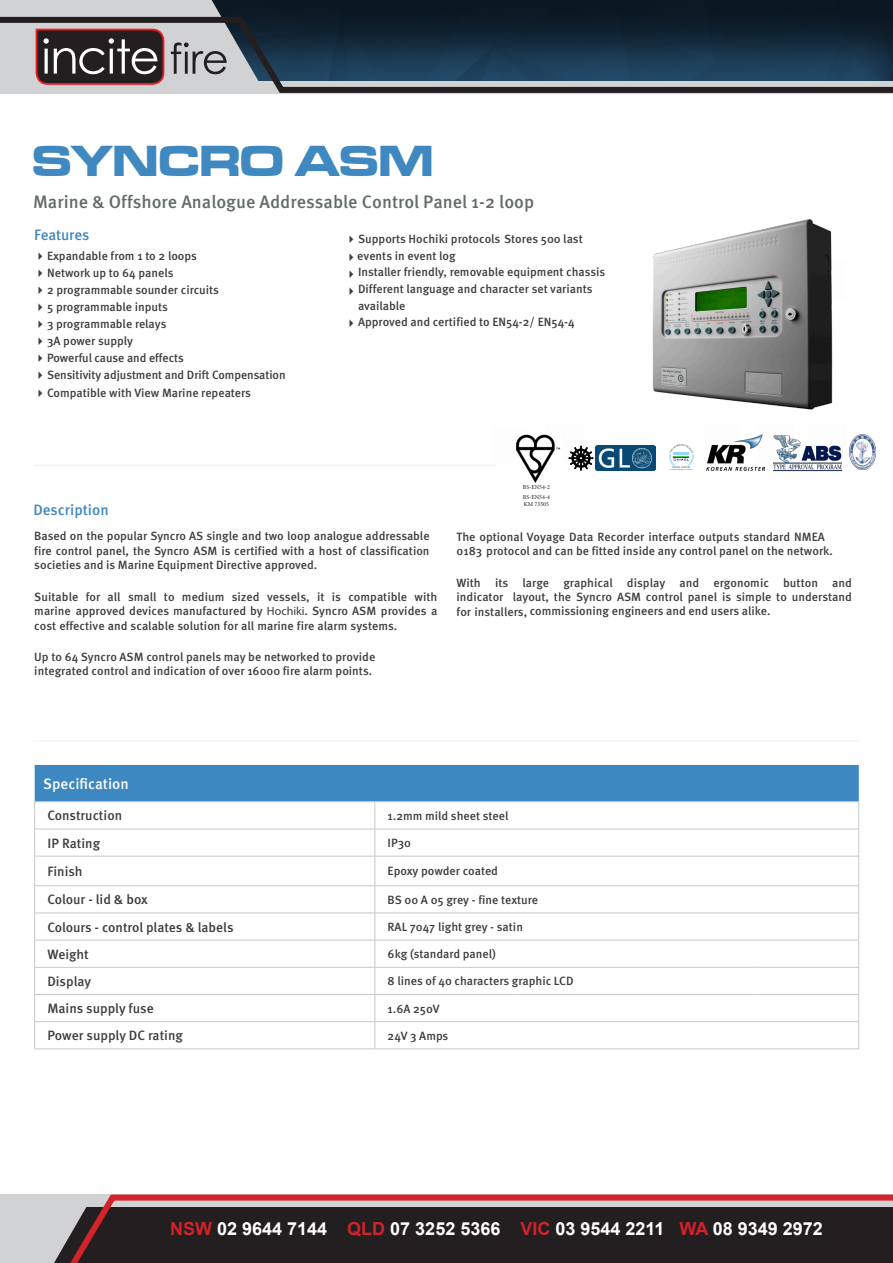
<style>
.page{position:relative;width:893px;height:1263px;background:#fff}
.page>*{position:absolute;margin:0;border:0;box-sizing:border-box;transform-origin:0 0}
.t1{font:45px "Microgramma D Bold Exte";color:#4088c0}
.t2{font:500 18px "Meta Pro";color:#656b6b}
.t3{font:700 18px "Arial";color:#fff}
.t4{font:500 15px "Meta Pro";color:#4088c0}
.t5{font:500 15px "Meta Pro";color:#fff}
.t6{font:500 13.5px "Meta Pro";letter-spacing:-.005em;color:#3e3e3f}
.t7{font:500 12px/17.1px "Meta Pro";color:#3e3e3f}
.t8{font:6px/10.2px "Minion Pro";color:#231f20}
.s1{font-family:"Meta Medium CELF";font-weight:400}
.s2{font-family:"Myriad Pro";font-weight:400}
.s3{color:#d1232a}
</style>
<div class="page">
<div style="left:0;top:0;width:893px;height:81px;background:#0b1823"></div>
<div style="left:0;top:0;width:220px;height:14px;background:#d1d2d4"></div>
<svg style="left:0;top:14px;width:893px;height:80px"></svg>
<svg style="left:0;top:1194px;width:893px;height:69px;background:#473436"></svg>
<svg style="left:0;top:1206px;width:87px;height:57px;background:#b5b0b2"></svg>
<hr style="left:34px;top:465px;width:462px;height:1px;background:#f2f3f4">
<hr style="left:34px;top:740px;width:825px;height:1px;background:#f2f3f4">
<img style="left:652px;top:219px;width:181px;height:191px">
<svg style="left:34px;top:765px;width:825px;height:284px"></svg>
<hr style="left:35px;top:1049px;width:340px;height:1px;background:#c7c8ca">
<hr style="left:375px;top:1049px;width:140px;height:1px;background:#c7c8ca">
<hr style="left:515px;top:1049px;width:238px;height:1px;background:#c7c8ca">
<hr style="left:753px;top:1049px;width:106px;height:1px;background:#c7c8ca">
<img style="left:516px;top:434px;width:45px;height:49px">
<img style="left:596px;top:445px;width:59px;height:25px">
<img style="left:706px;top:435px;width:58px;height:35px">
<img style="left:773px;top:435px;width:68px;height:37px">
<img style="left:850px;top:434px;width:26px;height:36px">
<svg style="left:569px;top:446px;width:25px;height:25px"></svg>
<svg style="left:669px;top:444px;width:24px;height:24px"></svg>
<p class="t1" style="left:32px;top:130px;width:403px">SYNCRO ASM</p>
<p class="t2" style="left:33px;top:188px;width:503px">Marine &amp; Offshore Analogue Addressable Control Panel 1-2 loop</p>
<p class="t4" style="left:34px;top:223px;width:57px">Features</p>
<p class="t7" style="left:47px;top:246px;width:240px">Expandable from 1 to 2 loops<br>Network up to 64 panels<br>2 programmable sounder circuits<br>5 programmable inputs<br>3 programmable relays<br>3A power supply<br><span class="s1">Powerful cause and effects<br>Sensitivity adjustment and Drift Compensation<br></span>Compatible with View Marine repeaters</p>
<p class="t7" style="left:357px;top:229px;width:227px">Supports Hochiki protocols Stores 500 last events in event log</p>
<p class="t7" style="left:358px;top:262px;width:249px">Installer friendly, removable equipment chassis Different language and character set variants available<br>Approved and certified to EN54-2/ EN54-4</p>
<p class="t4" style="left:33px;top:498px;width:77px">Description</p>
<p class="t7" style="left:34px;top:528px;width:397px;line-height:14.4px;text-align:justify">Based on the popular Syncro AS single and two loop analogue addressable fire control panel, the Syncro ASM is certified with a host of classification societies and is Marine Equipment Directive approved.</p>
<p class="t7" style="left:34px;top:588px;width:405px;line-height:14.4px;text-align:justify">Suitable for all small to medium sized vessels, it is compatible with marine approved devices manufactured by <span class="s2">Hochiki</span>. Syncro ASM provides a cost effective and scalable solution for all marine fire alarm systems.</p>
<p class="t7" style="left:34px;top:649px;width:342px;line-height:14.4px">Up to 64 Syncro ASM control panels may be networked to provide integrated control and indication of over 16000 fire alarm points.</p>
<p class="t8" style="left:523px;top:482px;width:29px">BS-EN54-2<br>BS-EN54-4</p>
<p class="t8" style="left:524px;top:499px;width:27px">KM 73505</p>
<p class="t7" style="left:456px;top:529px;width:378px;line-height:14.4px">The optional Voyage Data Recorder interface outputs standard NMEA<br>0183 protocol and can be fitted inside any control panel on the network.</p>
<p class="t7" style="left:456px;top:575px;width:397px;line-height:14.4px">With its large graphical display and ergonomic button and indicator layout, the Syncro ASM control panel is simple to understand</p>
<p class="t7" style="left:456px;top:602px;width:316px">for installers, commissioning engineers and end users alike.</p>
<p class="t5" style="left:43px;top:772px;width:87px">Specification</p>
<p class="t6" style="left:47px;top:805px;width:76px">Construction</p>
<p class="t7" style="left:388px;top:806px;width:122px">1.2mm mild sheet steel</p>
<p class="t6" style="left:47px;top:832px;width:54px">IP Rating</p>
<p class="t7" style="left:388px;top:834px;width:25px">IP30</p>
<p class="t6" style="left:47px;top:861px;width:37px">Finish</p>
<p class="t7" style="left:388px;top:862px;width:112px">Epoxy powder coated</p>
<p class="t6" style="left:47px;top:889px;width:102px">Colour - lid &amp; box</p>
<p class="t7" style="left:388px;top:890px;width:152px">BS 00 A 05 grey - fine texture</p>
<p class="t6" style="left:47px;top:916px;width:188px">Colours - control plates &amp; labels</p>
<p class="t7" style="left:388px;top:917px;width:137px">RAL 7047 light grey - satin</p>
<p class="t6" style="left:47px;top:944px;width:43px">Weight</p>
<p class="t7" style="left:388px;top:945px;width:110px">6kg (standard panel)</p>
<p class="t6" style="left:47px;top:971px;width:45px">Display</p>
<p class="t7" style="left:388px;top:972px;width:188px">8 lines of 40 characters graphic LCD</p>
<p class="t6" style="left:47px;top:998px;width:108px">Mains supply fuse</p>
<p class="t7" style="left:388px;top:999px;width:54px">1.6A 250V</p>
<p class="t6" style="left:47px;top:1025px;width:137px">Power supply DC rating</p>
<p class="t7" style="left:388px;top:1026px;width:62px">24V 3 Amps</p>
<p class="t3" style="left:170px;top:1215px;width:654px"><span class="s3">NSW</span> 02 9644 7144 <span class="s3">QLD</span> 07 3252 5366 <span class="s3">VIC</span> 03 9544 2211 <span class="s3">WA</span> 08 9349 2972</p>
</div>
